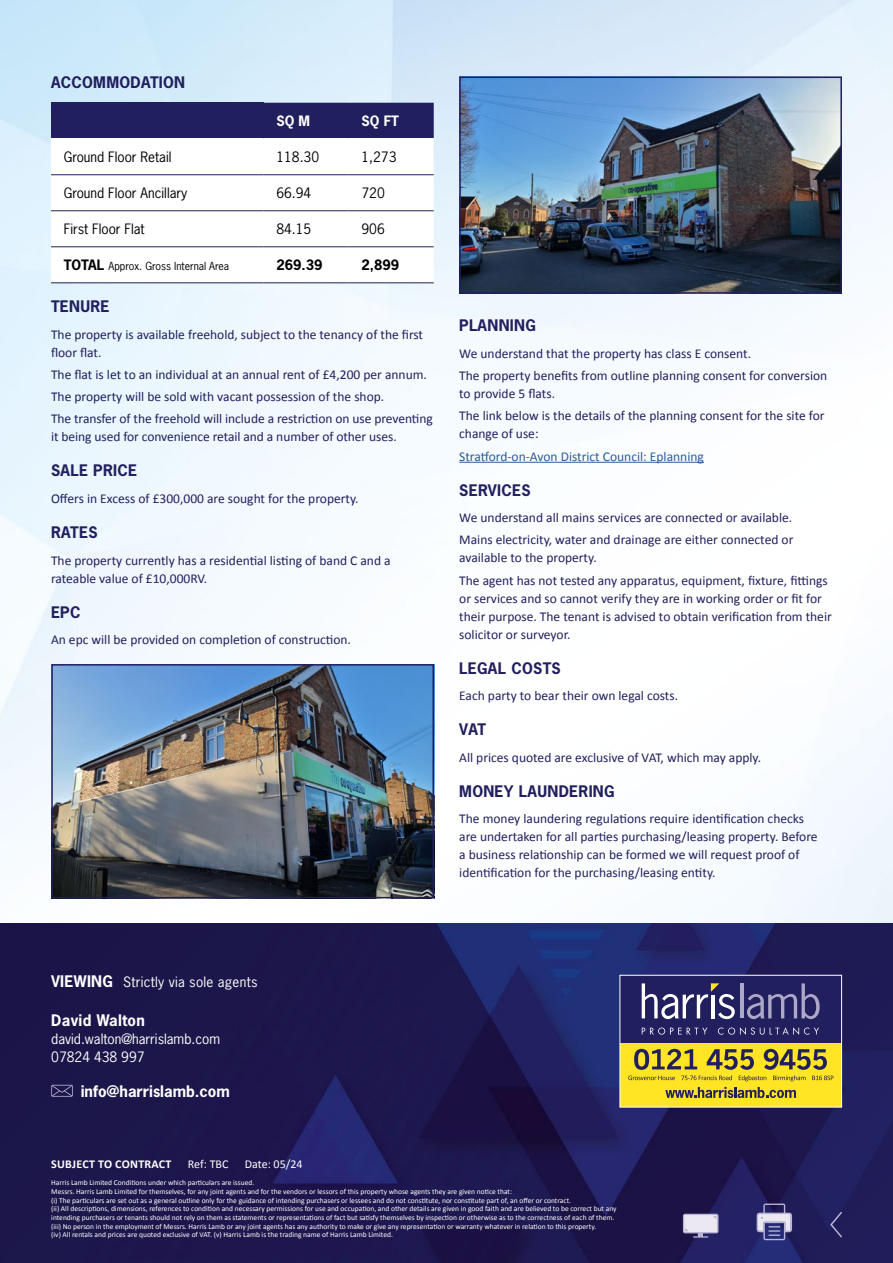
<style>
.page{position:relative;width:893px;height:1263px;background:#fff}
.page>*{position:absolute;margin:0;border:0;box-sizing:border-box;transform-origin:0 0}
.t1{font:700 15px "News Gothic Std";letter-spacing:.02em;color:#211f5e}
.t2{font:700 15px "News Gothic Std";color:#fff}
.t3{font:700 15px "News Gothic Std";letter-spacing:.02em;color:#fff}
.t4{font:13.5px/18px "Calibri";color:#211f5e}
.t5{font:13.5px "News Gothic Std";color:#000}
.t6{font:13.5px "Calibri";color:#275b9b}
.t7{font:13.5px/18px "News Gothic Std";color:#fff}
.t8{font:13.5px "News Gothic Std";letter-spacing:.02em;color:#fff}
.t9{font:700 13.5px "News Gothic Std";color:#000}
.t10{font:700 13.5px "News Gothic Std";color:#fff}
.t11{font:700 12px "Calibri";letter-spacing:.02em;color:#fff}
.t12{font:12px "Calibri";color:#fff}
.t13{font:10.5px "News Gothic Std";color:#000}
.t14{font:7.5px/8.7px "Calibri";color:#fff}
.s1{font-weight:700;font-size:13.5px}
.s2{font-weight:700;font-size:15px}
</style>
<div class="page">
<img style="left:0;top:0;width:893px;height:924px">
<img style="left:0;top:924px;width:893px;height:339px">
<div style="left:620px;top:1041px;width:222px;height:66px;background:#ffe524"></div>
<div style="left:620px;top:975px;width:222px;height:68px;background:#211f5e"></div>
<svg style="left:665px;top:1087px;width:131px;height:11px"></svg>
<hr style="left:740px;top:983px;width:3px;height:35px;background:#ada8c8">
<svg style="left:747px;top:983px;width:73px;height:36px"></svg>
<svg style="left:642px;top:983px;width:93px;height:36px"></svg>
<svg style="left:642px;top:1027px;width:65px;height:7px"></svg>
<svg style="left:718px;top:1027px;width:101px;height:8px"></svg>
<svg style="left:628px;top:1049px;width:205px;height:32px"></svg>
<div style="left:620px;top:975px;width:222px;height:132px;border:1px solid #fff"></div>
<svg style="left:757px;top:1203px;width:35px;height:37px"></svg>
<svg style="left:683px;top:1214px;width:35px;height:23px"></svg>
<svg style="left:830px;top:1212px;width:12px;height:25px"></svg>
<div style="left:51px;top:103px;width:213px;height:36px;background:#211f5e"></div>
<div style="left:264px;top:103px;width:170px;height:35px;background:#211f5e"></div>
<svg style="left:51px;top:139px;width:383px;height:143px"></svg>
<hr style="left:51px;top:138px;width:213px;height:1px;background:#fff">
<hr style="left:51px;top:174px;width:213px;height:1px;background:#211f5e">
<hr style="left:264px;top:174px;width:85px;height:1px;background:#211f5e">
<hr style="left:349px;top:174px;width:85px;height:1px;background:#211f5e">
<hr style="left:51px;top:210px;width:213px;height:1px;background:#211f5e">
<hr style="left:264px;top:210px;width:85px;height:1px;background:#211f5e">
<hr style="left:349px;top:210px;width:85px;height:1px;background:#211f5e">
<hr style="left:51px;top:246px;width:213px;height:1px;background:#211f5e">
<hr style="left:264px;top:246px;width:85px;height:1px;background:#211f5e">
<hr style="left:349px;top:246px;width:85px;height:1px;background:#211f5e">
<hr style="left:51px;top:282px;width:213px;height:1px;background:#211f5e">
<hr style="left:264px;top:282px;width:85px;height:1px;background:#211f5e">
<hr style="left:349px;top:282px;width:85px;height:1px;background:#211f5e">
<hr style="left:264px;top:138px;width:85px;height:1px;background:#fff">
<hr style="left:349px;top:138px;width:85px;height:1px;background:#fff">
<hr style="left:459px;top:462px;width:245px;height:1px;background:#275b9b">
<img style="left:54px;top:667px;width:377px;height:228px">
<div style="left:51px;top:664px;width:383px;height:234px;border:2px solid #211f5e"></div>
<img style="left:462px;top:80px;width:377px;height:211px">
<div style="left:459px;top:77px;width:383px;height:217px;border:2px solid #211f5e"></div>
<svg style="left:51px;top:1085px;width:22px;height:12px"></svg>
<p class="t1" style="left:51px;top:73px;width:136px">ACCOMMODATION</p>
<p class="t10" style="left:276px;top:112px;width:35px">SQ M</p>
<p class="t10" style="left:361px;top:112px;width:39px">SQ FT</p>
<p class="t5" style="left:64px;top:148px;width:109px">Ground Floor Retail</p>
<p class="t5" style="left:276px;top:148px;width:44px">118.30</p>
<p class="t5" style="left:361px;top:148px;width:36px">1,273</p>
<p class="t5" style="left:64px;top:184px;width:125px">Ground Floor Ancillary</p>
<p class="t5" style="left:276px;top:184px;width:36px">66.94</p>
<p class="t5" style="left:361px;top:184px;width:25px">720</p>
<p class="t5" style="left:64px;top:220px;width:82px">First Floor Flat</p>
<p class="t5" style="left:276px;top:220px;width:36px">84.15</p>
<p class="t5" style="left:361px;top:220px;width:25px">906</p>
<p class="t13" style="left:64px;top:259px;width:167px"><span class="s1">TOTAL</span> Approx. Gross Internal Area</p>
<p class="t9" style="left:276px;top:256px;width:48px">269.39</p>
<p class="t9" style="left:361px;top:256px;width:39px">2,899</p>
<p class="t1" style="left:51px;top:297px;width:60px">TENURE</p>
<p class="t4" style="left:51px;top:325px;width:374px">The property is available freehold, subject to the tenancy of the first floor flat.</p>
<p class="t4" style="left:51px;top:363px;width:383px;line-height:22.2px">The flat is let to an individual at an annual rent of £4,200 per annum.<br>The property will be sold with vacant possession of the shop.<br>The transfer of the freehold will include a restriction on use preventing</p>
<p class="t4" style="left:51px;top:428px;width:347px">it being used for convenience retail and a number of other uses.</p>
<p class="t1" style="left:51px;top:461px;width:88px">SALE PRICE</p>
<p class="t4" style="left:51px;top:490px;width:309px">Offers in Excess of £300,000 are sought for the property.</p>
<p class="t1" style="left:51px;top:522px;width:48px">RATES</p>
<p class="t4" style="left:51px;top:551px;width:341px">The property currently has a residential listing of band C and a rateable value of £10,000RV.</p>
<p class="t1" style="left:51px;top:602px;width:31px">EPC</p>
<p class="t4" style="left:51px;top:631px;width:301px">An epc will be provided on completion of construction.</p>
<p class="t1" style="left:459px;top:316px;width:78px">PLANNING</p>
<p class="t4" style="left:459px;top:342px;width:370px;line-height:22.2px">We understand that the property has class E consent.<br>The property benefits from outline planning consent for conversion</p>
<p class="t4" style="left:459px;top:383px;width:367px;line-height:22.2px">to provide 5 flats.<br>The link below is the details of the planning consent for the site for</p>
<p class="t4" style="left:459px;top:425px;width:81px">change of use:</p>
<p class="t6" style="left:459px;top:448px;width:246px">Stratford-on-Avon District Council: Eplanning</p>
<p class="t1" style="left:459px;top:480px;width:73px">SERVICES</p>
<p class="t4" style="left:459px;top:507px;width:336px;line-height:22.2px">We understand all mains services are connected or available.<br>Mains electricity, water and drainage are either connected or</p>
<p class="t4" style="left:459px;top:547px;width:370px;line-height:22.2px">available to the property.<br>The agent has not tested any apparatus, equipment, fixture, fittings</p>
<p class="t4" style="left:459px;top:589px;width:374px">or services and so cannot verify they are in working order or fit for their purpose. The tenant is advised to obtain verification from their solicitor or surveyor.</p>
<p class="t1" style="left:459px;top:658px;width:103px">LEGAL COSTS</p>
<p class="t4" style="left:459px;top:687px;width:220px">Each party to bear their own legal costs.</p>
<p class="t1" style="left:459px;top:720px;width:28px">VAT</p>
<p class="t4" style="left:459px;top:748px;width:304px">All prices quoted are exclusive of VAT, which may apply.</p>
<p class="t1" style="left:459px;top:781px;width:157px">MONEY LAUNDERING</p>
<p class="t4" style="left:459px;top:810px;width:360px">The money laundering regulations require identification checks are undertaken for all parties purchasing/leasing property. Before a business relationship can be formed we will request proof of identification for the purchasing/leasing entity.</p>
<p class="t8" style="left:51px;top:973px;width:208px"><span class="s2">VIEWING</span> Strictly via sole agents</p>
<p class="t3" style="left:51px;top:1010px;width:95px">David Walton</p>
<p class="t7" style="left:51px;top:1030px;width:170px">david.walton@harrislamb.com<br>07824 438 997</p>
<p class="t2" style="left:81px;top:1081px;width:151px">info@harrislamb.com</p>
<p class="t11" style="left:51px;top:1156px;width:122px">SUBJECT TO CONTRACT</p>
<p class="t12" style="left:188px;top:1156px;width:42px">Ref: TBC</p>
<p class="t12" style="left:245px;top:1156px;width:59px">Date: 05/24</p>
<p class="t14" style="left:51px;top:1178px;width:567px">Harris Lamb Limited Conditions under which particulars are issued.<br>Messrs. Harris Lamb Limited for themselves, for any joint agents and for the vendors or lessors of this property whose agents they are given notice that:<br>(i) The particulars are set out as a general outline only for the guidance of intending purchasers or lessees and do not constitute, nor constitute part of, an offer or contract.<br>(ii) All descriptions, dimensions, references to condition and necessary permissions for use and occupation, and other details are given in good faith and are believed to be correct but any intending purchasers or tenants should not rely on them as statements or representations of fact but satisfy themselves by inspection or otherwise as to the correctness of each of them. (iii) No person in the employment of Messrs. Harris Lamb or any joint agents has any authority to make or give any representation or warranty whatever in relation to this property.<br>(iv) All rentals and prices are quoted exclusive of VAT. (v) Harris Lamb is the trading name of Harris Lamb Limited.</p>
</div>
